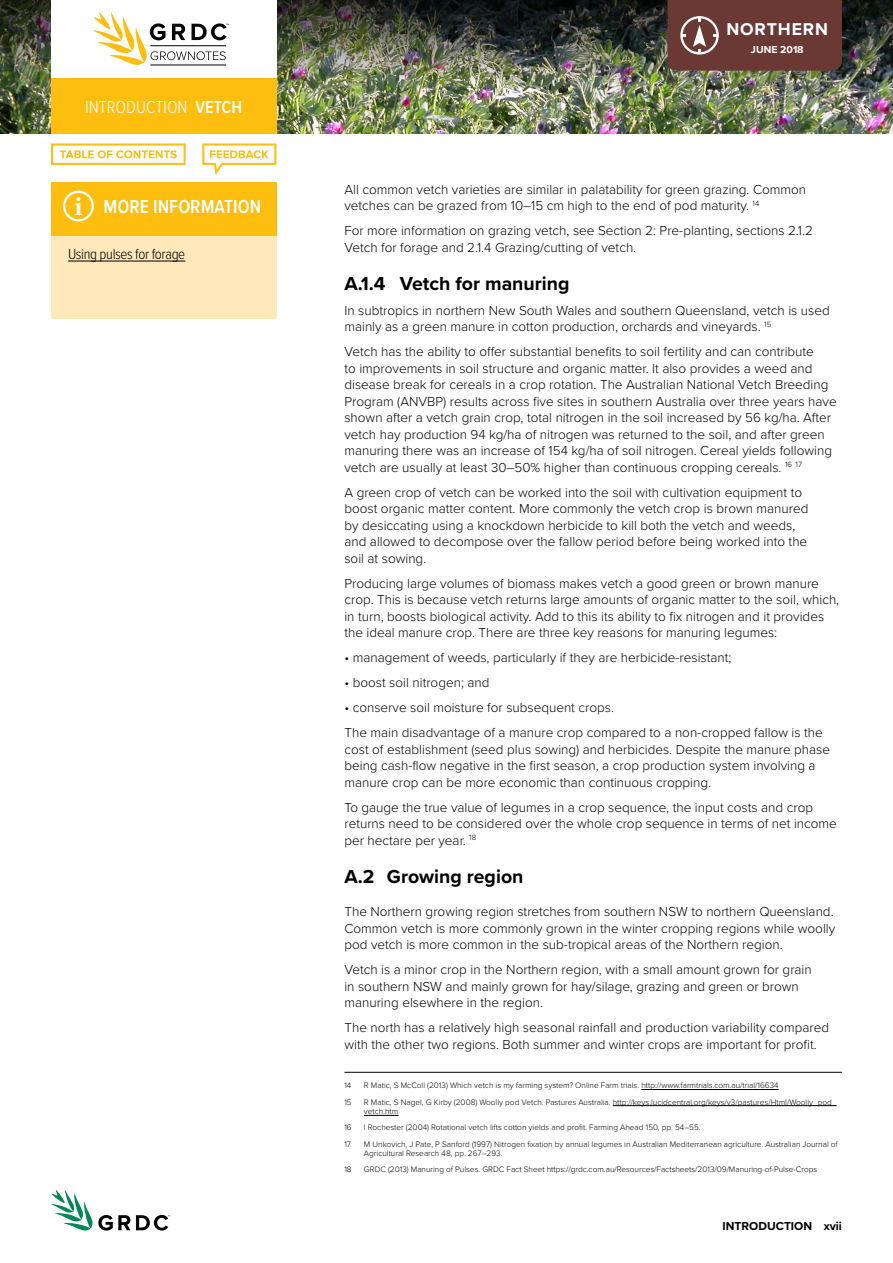
<style>
.page{position:relative;width:893px;height:1263px;background:#fff}
.page>*{position:absolute;margin:0;border:0;box-sizing:border-box;transform-origin:0 0}
.t1{font:700 19.5px "Proxima Nova";color:#000}
.t2{font:600 19.5px "Proxima Nova Cond";color:#fff}
.t3{font:300 18px "Proxima Nova Cond";color:#fff}
.t4{font:700 17.7px "Proxima Nova";letter-spacing:.05em;color:#fff}
.t5{font:300 15px "Proxima Nova Cond";letter-spacing:-.025em;color:#000}
.t6{font:300 13.5px/16.5px "Proxima Nova";color:#000}
.t7{font:700 12px "Proxima Nova";color:#000}
.t8{font:700 10.5px "Proxima Nova";color:#fff}
.t9{font:300 8.25px/9.8px "Proxima Nova";color:#000}
.s1{font-weight:600}
.s2{font-family:"Minion Pro";font-weight:700;font-size:27px}
</style>
<div class="page">
<img style="left:0;top:117px;width:893px;height:16px">
<img style="left:0;top:0;width:893px;height:117px">
<svg style="left:51px;top:1190px;width:119px;height:41px"></svg>
<div style="left:51px;top:0;width:225px;height:81px;background:#fff"></div>
<div style="left:51px;top:78px;width:225px;height:55px;background:#febe10"></div>
<div style="left:668px;top:0;width:174px;height:71px;background:#6b3934"></div>
<hr style="left:150px;top:65px;width:76px;height:1px;background:#000">
<svg style="left:93px;top:12px;width:136px;height:53px"></svg>
<hr style="left:344px;top:1072px;width:498px;height:1px;background:#000">
<hr style="left:641px;top:1089px;width:138px;height:1px;background:#000">
<hr style="left:613px;top:1105px;width:223px;height:1px;background:#000">
<hr style="left:364px;top:1115px;width:34px;height:1px;background:#000">
<div style="left:51px;top:183px;width:225px;height:136px;background:#ffe8ba"></div>
<hr style="left:68px;top:261px;width:117px;height:1px;background:#000">
<div style="left:51px;top:182px;width:225px;height:53px;background:#febe10"></div>
<div style="left:63px;top:191px;width:31px;height:30px;border:2px solid #fff;border-radius:50%"></div>
<svg style="left:51px;top:143px;width:135px;height:22px"></svg>
<svg style="left:202px;top:143px;width:74px;height:32px"></svg>
<h2 class="t3" style="left:85px;top:94px;width:130px">Introduction <span class="s1">Vetch</span></h2>
<h1 class="t2" style="left:74px;top:192px;width:188px"><span class="s2">i</span> MORE INFORMATION</h1>
<p class="t5" style="left:68px;top:243px;width:119px">Using pulses for forage</p>
<h3 class="t4" style="left:726px;top:19px;width:103px">NORTHERN</h3>
<p class="t8" style="left:751px;top:41px;width:54px">June 2018</p>
<p class="t6" style="left:344px;top:180px;width:463px">All common vetch varieties are similar in palatability for green grazing. Common vetches can be grazed from 10–15 cm high to the end of pod maturity. <sup>14</sup></p>
<p class="t6" style="left:344px;top:222px;width:470px">For more information on grazing vetch, see Section 2: Pre-planting, sections 2.1.2<br>Vetch for forage and 2.1.4 Grazing/cutting of vetch.</p>
<h1 class="t1" style="left:344px;top:268px;width:227px">A.1.4 Vetch for manuring</h1>
<p class="t6" style="left:344px;top:301px;width:487px">In subtropics in northern New South Wales and southern Queensland, vetch is used mainly as a green manure in cotton production, orchards and vineyards. <sup>15</sup></p>
<p class="t6" style="left:344px;top:343px;width:494px">Vetch has the ability to offer substantial benefits to soil fertility and can contribute<br>to improvements in soil structure and organic matter. It also provides a weed and disease break for cereals in a crop rotation. The Australian National Vetch Breeding Program (ANVBP) results across five sites in southern Australia over three years have shown after a vetch grain crop, total nitrogen in the soil increased by 56 kg/ha. After vetch hay production 94 kg/ha of nitrogen was returned to the soil, and after green manuring there was an increase of 154 kg/ha of soil nitrogen. Cereal yields following vetch are usually at least 30–50% higher than continuous cropping cereals. <sup>16</sup> <sup>17</sup></p>
<p class="t6" style="left:344px;top:483px;width:465px">A green crop of vetch can be worked into the soil with cultivation equipment to boost organic matter content. More commonly the vetch crop is brown manured by desiccating using a knockdown herbicide to kill both the vetch and weeds, and allowed to decompose over the fallow period before being worked into the soil at sowing.</p>
<p class="t6" style="left:344px;top:574px;width:496px">Producing large volumes of biomass makes vetch a good green or brown manure crop. This is because vetch returns large amounts of organic matter to the soil, which, in turn, boosts biological activity. Add to this its ability to fix nitrogen and it provides the ideal manure crop. There are three key reasons for manuring legumes:</p>
<p class="t6" style="left:344px;top:649px;width:389px">• management of weeds, particularly if they are herbicide-resistant;</p>
<p class="t6" style="left:344px;top:674px;width:147px">• boost soil nitrogen; and</p>
<p class="t6" style="left:344px;top:694px;width:480px;line-height:25px">• conserve soil moisture for subsequent crops.<br>The main disadvantage of a manure crop compared to a non-cropped fallow is the</p>
<p class="t6" style="left:344px;top:740px;width:487px">cost of establishment (seed plus sowing) and herbicides. Despite the manure phase being cash-flow negative in the first season, a crop production system involving a manure crop can be more economic than continuous cropping.</p>
<p class="t6" style="left:344px;top:798px;width:494px">To gauge the true value of legumes in a crop sequence, the input costs and crop returns need to be considered over the whole crop sequence in terms of net income per hectare per year. <sup>18</sup></p>
<h1 class="t1" style="left:344px;top:862px;width:181px">A.2 Growing region</h1>
<p class="t6" style="left:344px;top:903px;width:492px">The Northern growing region stretches from southern NSW to northern Queensland.<br>Common vetch is more commonly grown in the winter cropping regions while woolly pod vetch is more common in the sub-tropical areas of the Northern region.</p>
<p class="t6" style="left:344px;top:961px;width:469px">Vetch is a minor crop in the Northern region, with a small amount grown for grain in southern NSW and mainly grown for hay/silage, grazing and green or brown manuring elsewhere in the region.</p>
<p class="t6" style="left:344px;top:1019px;width:486px">The north has a relatively high seasonal rainfall and production variability compared with the other two regions. Both summer and winter crops are important for profit.</p>
<p class="t9" style="left:344px;top:1080px;width:9px">14</p>
<p class="t9" style="left:364px;top:1080px;width:416px">R Matic, S McColl (2013) Which vetch is my farming system? Online Farm trials. http://www.farmtrials.com.au/trial/16634</p>
<p class="t9" style="left:344px;top:1096px;width:9px">15</p>
<p class="t9" style="left:364px;top:1096px;width:474px">R Matic, S Nagel, G Kirby (2008) Woolly pod Vetch. Pastures Australia. http://keys.lucidcentral.org/keys/v3/pastures/Html/Woolly_pod_ vetch.htm</p>
<p class="t9" style="left:344px;top:1122px;width:9px">16</p>
<p class="t9" style="left:364px;top:1122px;width:338px">I Rochester (2004) Rotational vetch lifts cotton yields and profit. Farming Ahead 150, pp. 54–55.</p>
<p class="t9" style="left:344px;top:1138px;width:8px">17</p>
<p class="t9" style="left:364px;top:1138px;width:475px">M Unkovich, J Pate, P Sanford (1997) Nitrogen fixation by annual legumes in Australian Mediterranean agriculture. Australian Journal of<br>Agricultural Research 48, pp. 267–293.</p>
<p class="t9" style="left:344px;top:1164px;width:9px">18</p>
<p class="t9" style="left:364px;top:1164px;width:455px">GRDC (2013) Manuring of Pulses. GRDC Fact Sheet https://grdc.com.au/Resources/Factsheets/2013/09/Manuring-of-Pulse-Crops</p>
<p class="t7" style="left:722px;top:1217px;width:121px">introduction xvii</p>
</div>
